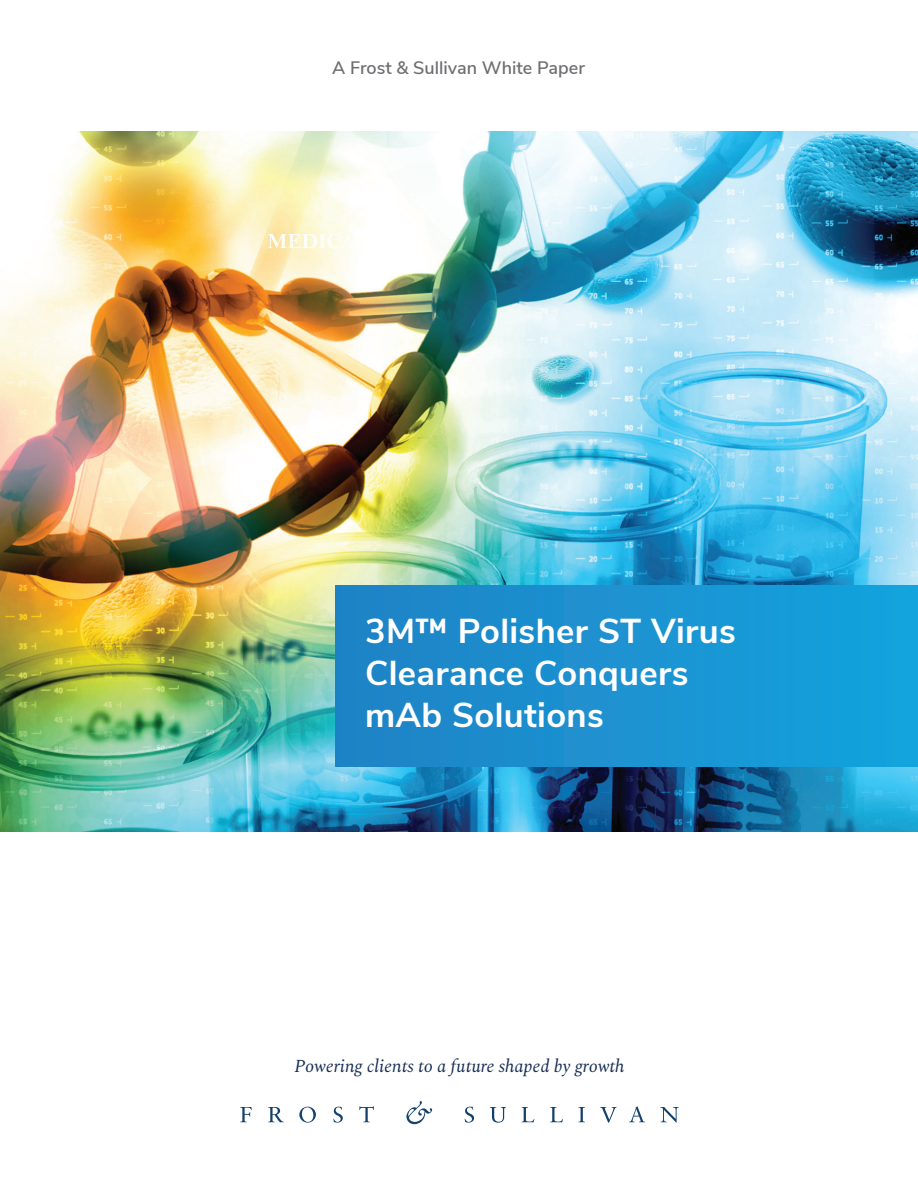
<style>
.page{position:relative;width:918px;height:1188px;background:#fff}
.page>*{position:absolute;margin:0;border:0;box-sizing:border-box;transform-origin:0 0}
.t1{font:700 34.5px/42px "Nunito Sans";letter-spacing:.01em;color:#fff}
.t2{font:italic 18px "Spectral";color:#162d54}
.t3{font:600 18px "Nunito Sans";color:#6d6e71}
</style>
<div class="page">
<img style="left:0;top:132px;width:918px;height:700px">
<div style="left:335px;top:585px;width:583px;height:182px;background:linear-gradient(to right,#2082c5,#14a3de)"></div>
<svg style="left:240px;top:1107px;width:12px;height:15px"></svg>
<svg style="left:268px;top:1107px;width:16px;height:15px"></svg>
<svg style="left:299px;top:1107px;width:17px;height:16px"></svg>
<svg style="left:333px;top:1107px;width:10px;height:16px"></svg>
<svg style="left:359px;top:1106px;width:15px;height:16px"></svg>
<svg style="left:465px;top:1107px;width:9px;height:16px"></svg>
<svg style="left:490px;top:1107px;width:16px;height:16px"></svg>
<svg style="left:522px;top:1107px;width:12px;height:15px"></svg>
<svg style="left:550px;top:1107px;width:13px;height:15px"></svg>
<svg style="left:578px;top:1107px;width:7px;height:15px"></svg>
<svg style="left:600px;top:1107px;width:17px;height:16px"></svg>
<svg style="left:629px;top:1106px;width:16px;height:16px"></svg>
<svg style="left:660px;top:1107px;width:19px;height:15px"></svg>
<svg style="left:406px;top:1101px;width:26px;height:23px"></svg>
<p class="t3" style="left:332px;top:54px;width:254px">A Frost &amp; Sullivan White Paper</p>
<h1 class="t1" style="left:365px;top:608px;width:372px">3M™ Polisher ST Virus<br>Clearance Conquers mAb Solutions</h1>
<p class="t2" style="left:295px;top:1053px;width:331px">Powering clients to a future shaped by growth</p>
</div>
